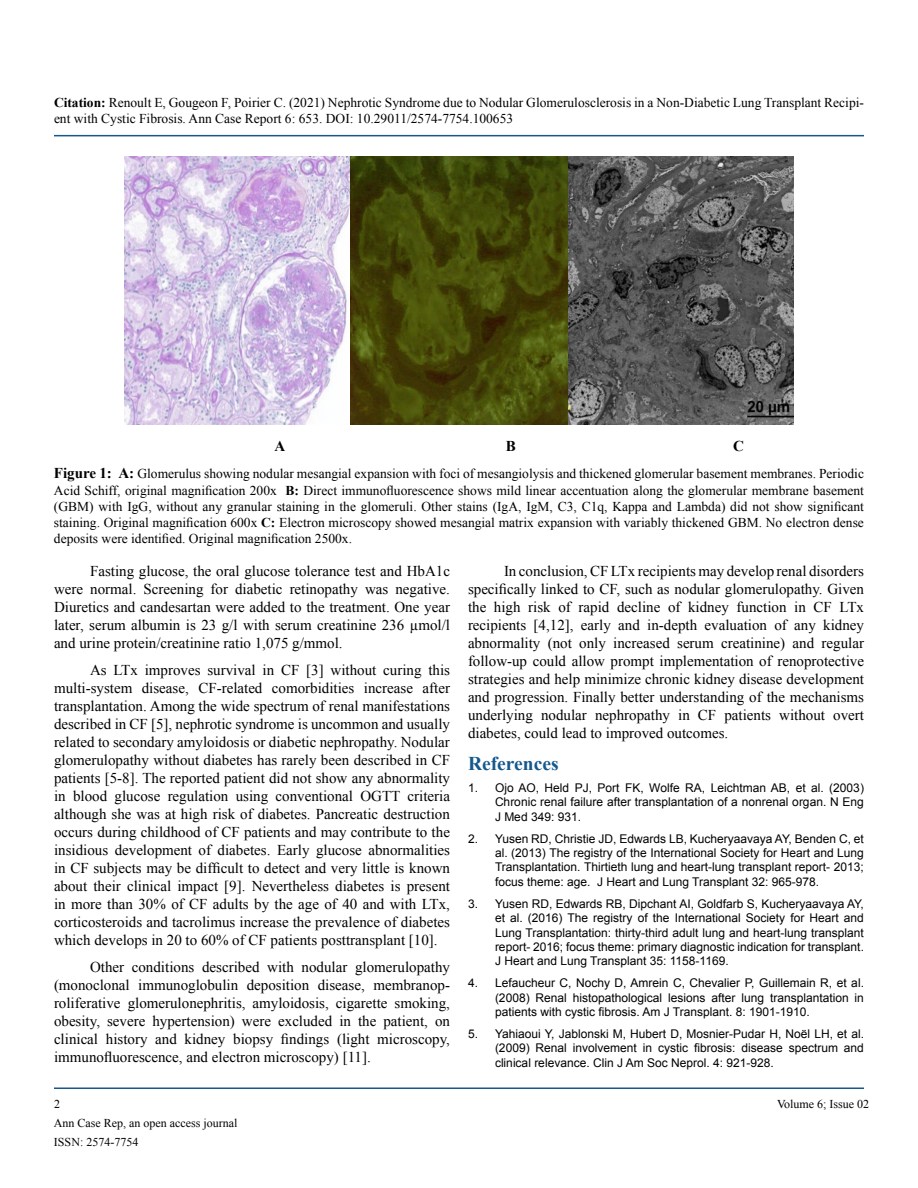
<style>
.page{position:relative;width:918px;height:1188px;background:#fff}
.page>*{position:absolute;margin:0;border:0;box-sizing:border-box;transform-origin:0 0}
.t1{font:700 19.5px "Times New Roman";color:#15588c}
.t2{font:15px/18px "Times New Roman";color:#000;text-align:justify}
.t3{font:700 15px "Times New Roman";color:#000}
.t4{font:13.5px/16.2px "Times New Roman";color:#000}
.t5{font:12px/14.4px "Arial";color:#000;text-align:justify}
.t6{font:12px/18.9px "Times New Roman";color:#000}
.s1{font-weight:700}
.s2{font-weight:700;font-size:15px}
</style>
<div class="page">
<hr style="left:54px;top:135px;width:810px;height:1px;background:#15588c">
<hr style="left:54px;top:1088px;width:810px;height:1px;background:#15588c">
<img style="left:124px;top:157px;width:670px;height:267px">
<p class="t4" style="left:54px;top:94px;width:811px"><span class="s1">Citation:</span> Renoult E, Gougeon F, Poirier C. (2021) Nephrotic Syndrome due to Nodular Glomerulosclerosis in a Non-Diabetic Lung Transplant Recipi&shy;ent with Cystic Fibrosis. Ann Case Report 6: 653. DOI: 10.29011/2574-7754.100653</p>
<p class="t3" style="left:274px;top:436px;width:12px">A</p>
<p class="t3" style="left:506px;top:436px;width:12px">B</p>
<p class="t3" style="left:733px;top:436px;width:12px">C</p>
<p class="t4" style="left:54px;top:466px;width:812px;text-align:justify"><span class="s2">Figure 1: A:</span> Glomerulus showing nodular mesangial expansion with foci of mesangiolysis and thickened glomerular basement membranes. Periodic Acid Schiff, original magnification 200x <span class="s1">B:</span> Direct immunofluorescence shows mild linear accentuation along the glomerular membrane basement (GBM) with IgG, without any granular staining in the glomeruli. Other stains (IgA, IgM, C3, C1q, Kappa and Lambda) did not show significant staining. Original magnification 600x <span class="s1">C:</span> Electron microscopy showed mesangial matrix expansion with variably thickened GBM. No electron dense deposits were identified. Original magnification 2500x.</p>
<p class="t2" style="left:54px;top:561px;width:398px;text-indent:36px">Fasting glucose, the oral glucose tolerance test and HbA1c were normal. Screening for diabetic retinopathy was negative.<br>Diuretics and candesartan were added to the treatment. One year later, serum albumin is 23 g/l with serum creatinine 236 µmol/l and urine protein/creatinine ratio 1,075 g/mmol.</p>
<p class="t2" style="left:54px;top:660px;width:398px;text-indent:36px">As LTx improves survival in CF [3] without curing this multi-system disease, CF-related comorbidities increase after transplantation. Among the wide spectrum of renal manifestations described in CF [5], nephrotic syndrome is uncommon and usually related to secondary amyloidosis or diabetic nephropathy. Nodular glomerulopathy without diabetes has rarely been described in CF patients [5-8]. The reported patient did not show any abnormality in blood glucose regulation using conventional OGTT criteria although she was at high risk of diabetes. Pancreatic destruction occurs during childhood of CF patients and may contribute to the insidious development of diabetes. Early glucose abnormalities in CF subjects may be difficult to detect and very little is known about their clinical impact [9]. Nevertheless diabetes is present in more than 30% of CF adults by the age of 40 and with LTx, corticosteroids and tacrolimus increase the prevalence of diabetes which develops in 20 to 60% of CF patients posttransplant [10].</p>
<p class="t2" style="left:54px;top:957px;width:398px;text-indent:36px">Other conditions described with nodular glomerulopathy (monoclonal immunoglobulin deposition disease, membranop&shy;roliferative glomerulonephritis, amyloidosis, cigarette smoking, obesity, severe hypertension) were excluded in the patient, on clinical history and kidney biopsy findings (light microscopy, immunofluorescence, and electron microscopy) [11].</p>
<p class="t2" style="left:468px;top:561px;width:398px;text-indent:36px">In conclusion, CF LTx recipients may develop renal disorders specifically linked to CF, such as nodular glomerulopathy. Given the high risk of rapid decline of kidney function in CF LTx recipients [4,12], early and in-depth evaluation of any kidney abnormality (not only increased serum creatinine) and regular follow-up could allow prompt implementation of renoprotective strategies and help minimize chronic kidney disease development and progression. Finally better understanding of the mechanisms underlying nodular nephropathy in CF patients without overt diabetes, could lead to improved outcomes.</p>
<h1 class="t1" style="left:468px;top:750px;width:92px">References</h1>
<p class="t5" style="left:495px;top:781px;width:370px;text-indent:-27px">1. Ojo AO, Held PJ, Port FK, Wolfe RA, Leichtman AB, et al. (2003)<br>Chronic renal failure after transplantation of a nonrenal organ. N Eng J Med 349: 931.</p>
<p class="t5" style="left:495px;top:831px;width:371px;text-indent:-27px">2. Yusen RD, Christie JD, Edwards LB, Kucheryaavaya AY, Benden C, et al. (2013) The registry of the International Society for Heart and Lung Transplantation. Thirtieth lung and heart-lung transplant report- 2013; focus theme: age. J Heart and Lung Transplant 32: 965-978.</p>
<p class="t5" style="left:495px;top:896px;width:371px;text-indent:-27px">3. Yusen RD, Edwards RB, Dipchant AI, Goldfarb S, Kucheryaavaya AY, et al. (2016) The registry of the International Society for Heart and Lung Transplantation: thirty-third adult lung and heart-lung transplant report- 2016; focus theme: primary diagnostic indication for transplant.<br>J Heart and Lung Transplant 35: 1158-1169.</p>
<p class="t5" style="left:495px;top:976px;width:371px;text-indent:-27px">4. Lefaucheur C, Nochy D, Amrein C, Chevalier P, Guillemain R, et al. (2008) Renal histopathological lesions after lung transplantation in patients with cystic fibrosis. Am J Transplant. 8: 1901-1910.</p>
<p class="t5" style="left:495px;top:1027px;width:371px;text-indent:-27px">5. Yahiaoui Y, Jablonski M, Hubert D, Mosnier-Pudar H, Noël LH, et al. (2009) Renal involvement in cystic fibrosis: disease spectrum and clinical relevance. Clin J Am Soc Neprol. 4: 921-928.</p>
<p class="t6" style="left:54px;top:1094px;width:7px">2</p>
<p class="t6" style="left:777px;top:1094px;width:94px">Volume 6; Issue 02</p>
<p class="t6" style="left:54px;top:1114px;width:185px">Ann Case Rep, an open access journal<br>ISSN: 2574-7754</p>
</div>
